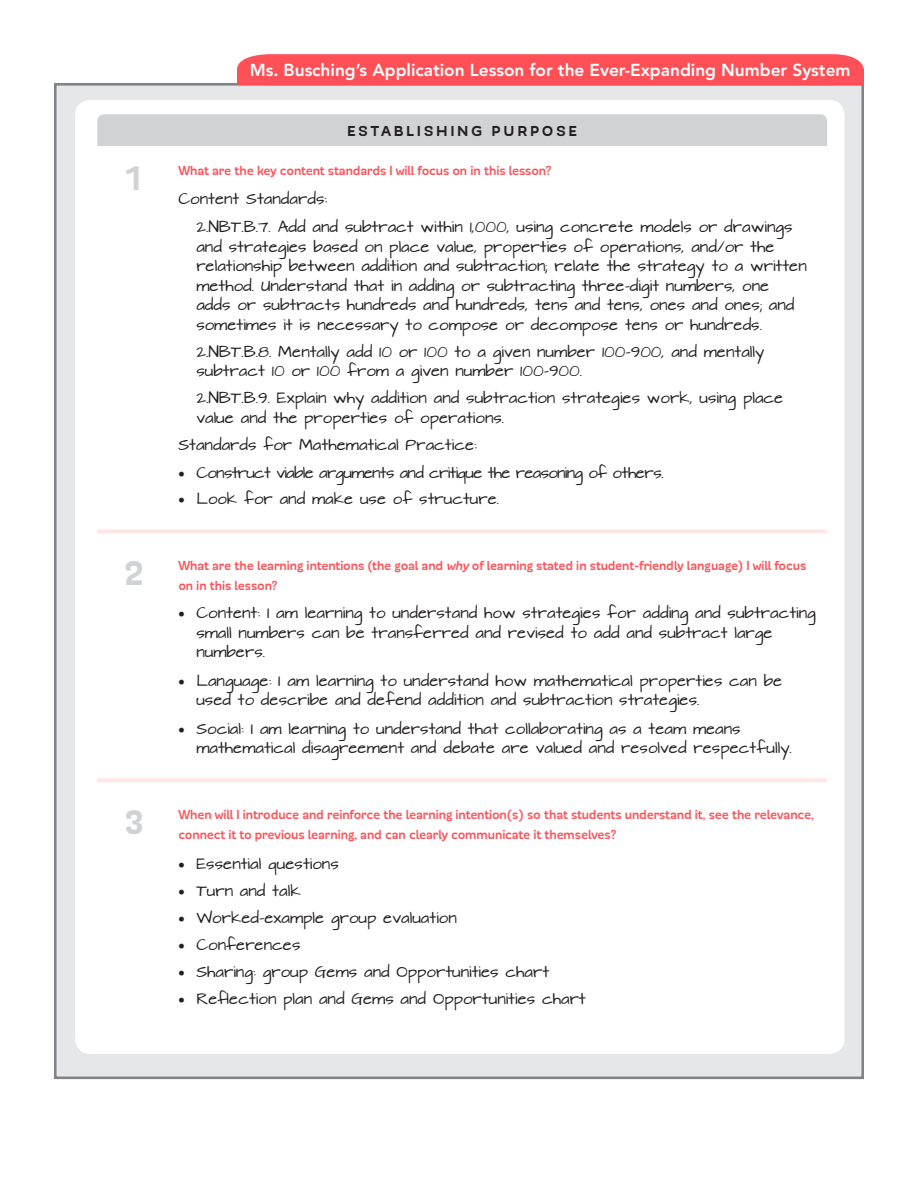
<style>
.page{position:relative;width:918px;height:1188px;background:#fff}
.page>*{position:absolute;margin:0;border:0;box-sizing:border-box;transform-origin:0 0}
.t1{font:900 39px "Modernica Std";color:#d1d2d4}
.t2{font:800 17.25px "Avenir LT Std";color:#fff}
.t3{font:900 16.5px "Modernica Std";letter-spacing:.2em;color:#231f20}
.t4{font:700 15px/19.5px "Modernica Std";letter-spacing:-.01em;color:#ff5057}
.t5{font:13.5px/19.5px "Architects Daughter";color:#231f20}
.t6{font:13.5px "Architects Daughter";letter-spacing:-.055em;color:#231f20}
.s1{font-style:italic}
</style>
<div class="page">
<div style="left:54px;top:83px;width:810px;height:996px;background:#e6e7e9;border:3px solid #808285"></div>
<div style="left:75px;top:100px;width:770px;height:954px;background:#fff;border-radius:15px"></div>
<div style="left:97px;top:114px;width:730px;height:32px;background:#d1d2d4"></div>
<div style="left:237px;top:54px;width:627px;height:31px;background:#ff5057"></div>
<svg style="left:97px;top:529px;width:74px;height:4px"></svg>
<svg style="left:171px;top:529px;width:656px;height:4px;fill:#ffe6e4"></svg>
<hr style="left:97px;top:778px;width:74px;height:4px;background:#ffe6e4">
<hr style="left:171px;top:778px;width:656px;height:4px;background:#ffe6e4">
<p class="t2" style="left:250px;top:60px;width:602px">Ms. Busching’s Application Lesson for the Ever-Expanding Number System</p>
<p class="t3" style="left:347px;top:124px;width:231px">ESTABLISHING PURPOSE</p>
<h1 class="t1" style="left:126px;top:160px;width:17px">1</h1>
<p class="t4" style="left:178px;top:161px;width:375px">What are the key content standards I will focus on in this lesson?</p>
<p class="t5" style="left:196px;top:185px;width:598px;line-height:28.5px;text-indent:-18px">Content Standards:<br>2.NBT.B.7. Add and subtract within 1,000, using concrete models or drawings</p>
<p class="t5" style="left:196px;top:237px;width:612px">and strategies based on place value, properties of operations, and/or the relationship between addition and subtraction; relate the strategy to a written method. Understand that in adding or subtracting three-digit numbers, one adds or subtracts hundreds and hundreds, tens and tens, ones and ones; and sometimes it is necessary to compose or decompose tens or hundreds.</p>
<p class="t5" style="left:196px;top:342px;width:570px">2.NBT.B.8. Mentally add 10 or 100 to a given number 100–900, and mentally subtract 10 or 100 from a given number 100–900.</p>
<p class="t5" style="left:196px;top:389px;width:589px">2.NBT.B.9. Explain why addition and subtraction strategies work, using place value and the properties of operations.</p>
<p class="t5" style="left:178px;top:435px;width:300px">Standards for Mathematical Practice:</p>
<p class="t6" style="left:178px;top:466px;width:487px">• Construct viable arguments and critique the reasoning of others.</p>
<p class="t5" style="left:178px;top:490px;width:322px">• Look for and make use of structure.</p>
<h1 class="t1" style="left:124px;top:555px;width:22px">2</h1>
<p class="t4" style="left:178px;top:556px;width:629px">What are the learning intentions (the goal and <span class="s1">why</span> of learning stated in student-friendly language) I will focus on in this lesson?</p>
<p class="t5" style="left:196px;top:604px;width:621px;text-indent:-18px">• Content: I am learning to understand how strategies for adding and subtracting small numbers can be transferred and revised to add and subtract large numbers.</p>
<p class="t5" style="left:196px;top:671px;width:588px;text-indent:-18px">• Language: I am learning to understand how mathematical properties can be used to describe and defend addition and subtraction strategies.</p>
<p class="t5" style="left:196px;top:719px;width:597px;text-indent:-18px">• Social: I am learning to understand that collaborating as a team means mathematical disagreement and debate are valued and resolved respectfully.</p>
<h1 class="t1" style="left:124px;top:804px;width:22px">3</h1>
<p class="t4" style="left:178px;top:805px;width:637px">When will I introduce and reinforce the learning intention(s) so that students understand it, see the relevance, connect it to previous learning, and can clearly communicate it themselves?</p>
<p class="t5" style="left:178px;top:854px;width:162px">• Essential questions</p>
<p class="t5" style="left:178px;top:881px;width:124px">• Turn and talk</p>
<p class="t5" style="left:178px;top:908px;width:280px">• Worked-example group evaluation</p>
<p class="t5" style="left:178px;top:935px;width:124px">• Conferences</p>
<p class="t5" style="left:178px;top:962px;width:372px">• Sharing: group Gems and Opportunities chart</p>
<p class="t5" style="left:178px;top:989px;width:409px">• Reflection plan and Gems and Opportunities chart</p>
</div>
